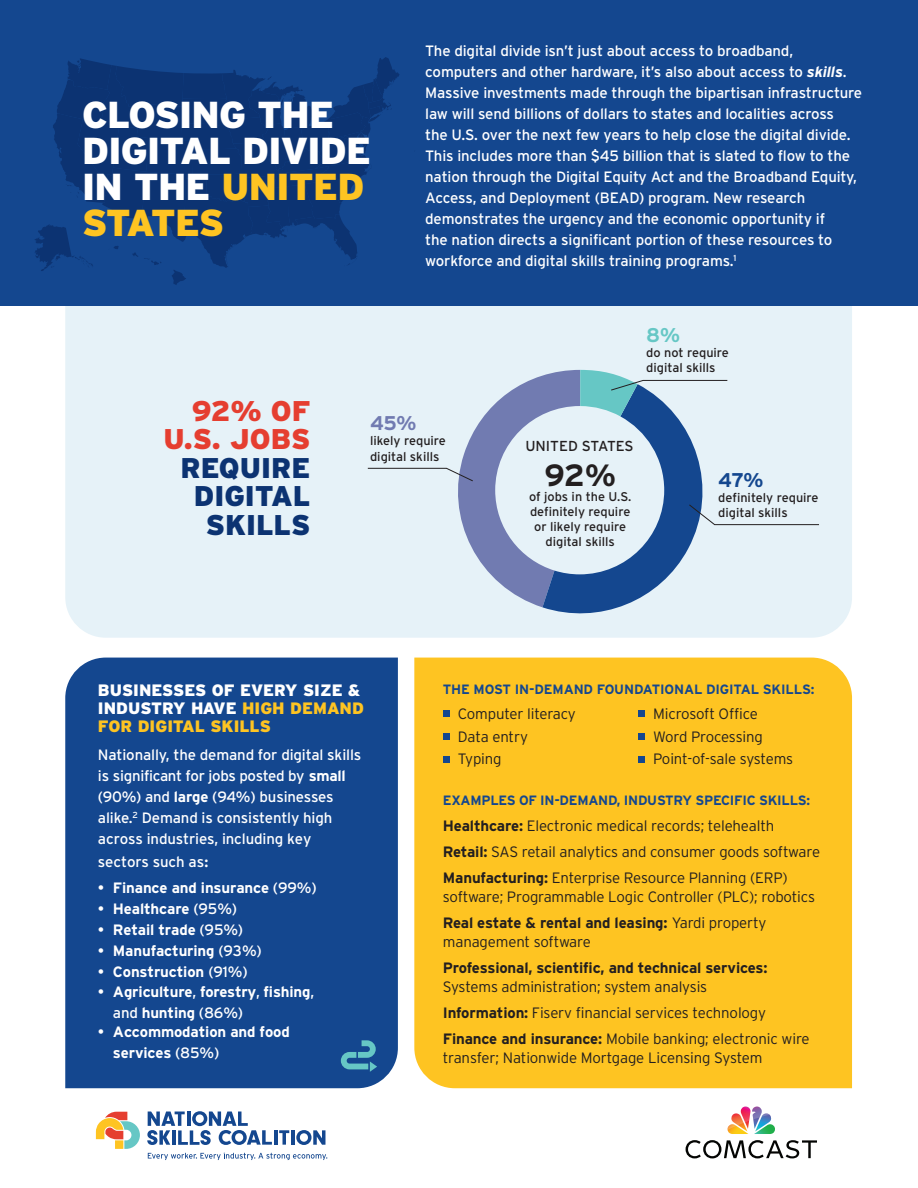
<style>
.page{position:relative;width:918px;height:1188px;background:#fff}
.page>*{position:absolute;margin:0;border:0;box-sizing:border-box;transform-origin:0 0}
.t1{font:900 37.5px/36px "Interstate";letter-spacing:-.02em;color:#fff}
.t2{font:700 30.75px "Interstate";color:#231f20}
.t3{font:900 28.5px/28.5px "Interstate";color:#0c3372;text-align:right}
.t4{font:900 28.5px/28.5px "Interstate";color:#e53e30;text-align:right}
.t5{font:700 19.8px "Interstate";color:#717bb1}
.t6{font:700 19.8px "Interstate";color:#14478f}
.t7{font:700 19.8px "Interstate";color:#66c7c5}
.t8{font:900 16.5px/18px "Interstate";color:#fff}
.t9{font:15px/21px "Interstate";letter-spacing:-.01em;color:#fff}
.t10{font:300 15px/26.2px "Interstate";letter-spacing:-.01em;color:#231f20}
.t11{font:700 15px/21px "Interstate";letter-spacing:-.01em;color:#fff}
.t12{font:700 15px "Interstate";letter-spacing:-.01em;color:#231f20}
.t13{font:14.4px "Interstate";color:#231f20}
.t14{font:700 13.5px "Interstate";letter-spacing:-.02em;color:#14478f}
.t15{font:12.6px/15.1px "Interstate";color:#231f20}
.s1{color:#fec422}
.s2{font-weight:700;font-style:italic}
.s3{font-weight:700}
.s4{font-family:"Minion Pro";font-weight:700;font-size:18px}
.s5{font-weight:400}
</style>
<div class="page">
<div style="left:65px;top:305px;width:787px;height:333px;background:#e6f2f8"></div>
<div style="left:0;top:0;width:918px;height:305px;background:#14478f"></div>
<div style="left:414px;top:658px;width:438px;height:430px;background:#fec422"></div>
<div style="left:65px;top:658px;width:333px;height:430px;background:#14478f"></div>
<svg style="left:341px;top:1040px;width:36px;height:32px"></svg>
<svg style="left:367px;top:370px;width:452px;height:256px;background:#c3d4e5"></svg>
<hr style="left:274px;top:1130px;width:3px;height:15px;background:#14478f">
<svg style="left:279px;top:1130px;width:10px;height:15px"></svg>
<hr style="left:291px;top:1130px;width:4px;height:15px;background:#14478f">
<svg style="left:296px;top:1130px;width:29px;height:15px"></svg>
<svg style="left:147px;top:1111px;width:125px;height:34px"></svg>
<svg style="left:148px;top:1153px;width:179px;height:7px"></svg>
<svg style="left:96px;top:1112px;width:44px;height:37px"></svg>
<div style="left:443px;top:711px;width:7px;height:6px;background:#14478f"></div>
<div style="left:443px;top:733px;width:7px;height:7px;background:#14478f"></div>
<div style="left:443px;top:756px;width:7px;height:7px;background:#14478f"></div>
<div style="left:638px;top:711px;width:7px;height:6px;background:#14478f"></div>
<div style="left:638px;top:733px;width:7px;height:7px;background:#14478f"></div>
<div style="left:638px;top:756px;width:7px;height:7px;background:#14478f"></div>
<svg style="left:35px;top:57px;width:364px;height:228px"></svg>
<svg style="left:728px;top:1107px;width:47px;height:27px"></svg>
<svg style="left:686px;top:1140px;width:131px;height:18px"></svg>
<h1 class="t1" style="left:82px;top:96px;width:291px">CLOSING THE<br>DIGITAL DIVIDE<br>IN THE <span class="s1">UNITED<br>STATES</span></h1>
<p class="t9" style="left:425px;top:40px;width:439px">The digital divide isn’t just about access to broadband, computers and other hardware, it’s also about access to <span class="s2">skills</span>.<br>Massive investments made through the bipartisan infrastructure law will send billions of dollars to states and localities across<br>the U.S. over the next few years to help close the digital divide.<br>This includes more than $45 billion that is slated to flow to the nation through the Digital Equity Act and the Broadband Equity, Access, and Deployment (BEAD) program. New research demonstrates the urgency and the economic opportunity if<br>the nation directs a significant portion of these resources to workforce and digital skills training programs.<sup>1</sup></p>
<h3 class="t7" style="left:646px;top:324px;width:35px">8%</h3>
<p class="t15" style="left:646px;top:345px;width:84px">do not require digital skills</p>
<h3 class="t4" style="left:163px;top:396px;width:149px">92% OF<br>U.S. JOBS</h3>
<h3 class="t3" style="left:180px;top:453px;width:132px">REQUIRE<br>DIGITAL<br>SKILLS</h3>
<h3 class="t5" style="left:370px;top:412px;width:48px">45%</h3>
<p class="t15" style="left:370px;top:433px;width:77px">likely require digital skills</p>
<p class="t13" style="left:525px;top:437px;width:110px">UNITED STATES</p>
<h2 class="t2" style="left:545px;top:458px;width:73px">92%</h2>
<p class="t15" style="left:530px;top:504px;width:102px;text-align:center">definitely require or likely require digital skills</p>
<p class="t15" style="left:529px;top:489px;width:104px">of jobs in the U.S.</p>
<h3 class="t6" style="left:718px;top:469px;width:47px">47%</h3>
<p class="t15" style="left:718px;top:490px;width:102px">definitely require digital skills</p>
<p class="t8" style="left:98px;top:681px;width:268px">BUSINESSES OF EVERY SIZE &amp;<br>INDUSTRY HAVE <span class="s1">HIGH DEMAND<br>FOR DIGITAL SKILLS</span></p>
<p class="t9" style="left:98px;top:744px;width:265px">Nationally, the demand for digital skills is significant for jobs posted by <span class="s3">small </span>(90%) and <span class="s3">large</span> (94%) businesses alike.<sup>2</sup> Demand is consistently high across industries, including key</p>
<p class="t9" style="left:98px;top:851px;width:112px">sectors such as<span class="s4">:</span></p>
<p class="t11" style="left:98px;top:877px;width:220px"><span class="s5">•</span> Finance and insurance <span class="s5">(99%)</span></p>
<p class="t11" style="left:98px;top:898px;width:141px"><span class="s5">•</span> Healthcare <span class="s5">(95%)</span></p>
<p class="t11" style="left:98px;top:919px;width:147px"><span class="s5">•</span> Retail trade <span class="s5">(95%)</span></p>
<p class="t11" style="left:98px;top:940px;width:165px"><span class="s5">•</span> Manufacturing <span class="s5">(93%)</span></p>
<p class="t11" style="left:98px;top:961px;width:151px"><span class="s5">•</span> Construction <span class="s5">(91%)</span></p>
<p class="t11" style="left:113px;top:981px;width:203px;text-indent:-15px"><span class="s5">•</span> Agriculture<span class="s5">,</span> forestry<span class="s5">,</span> fishing<span class="s5">, and</span> hunting <span class="s5">(86%)</span></p>
<p class="t11" style="left:113px;top:1021px;width:178px;text-indent:-15px"><span class="s5">•</span> Accommodation and food services <span class="s5">(85%)</span></p>
<p class="t14" style="left:443px;top:682px;width:373px">THE MOST IN-DEMAND FOUNDATIONAL DIGITAL SKILLS:</p>
<p class="t10" style="left:458px;top:702px;width:120px;line-height:22.8px">Computer literacy<br>Data entry<br>Typing</p>
<p class="t10" style="left:653px;top:702px;width:142px;line-height:22.8px">Microsoft Office<br>Word Processing<br>Point-of-sale systems</p>
<p class="t14" style="left:443px;top:793px;width:369px">EXAMPLES OF IN-DEMAND, INDUSTRY SPECIFIC SKILLS:</p>
<p class="t10" style="left:443px;top:812px;width:379px"><span class="s3">Healthcare:</span> Electronic medical records; telehealth<br><span class="s3">Retail:</span> SAS retail analytics and consumer goods software<br><span class="s3">Manufacturing:</span> Enterprise Resource Planning (ERP)</p>
<p class="t10" style="left:443px;top:883px;width:374px">software; Programmable Logic Controller (PLC); robotics<br><span class="s3">Real estate &amp; rental and leasing:</span> Yardi property</p>
<p class="t10" style="left:443px;top:928px;width:150px">management software</p>
<p class="t12" style="left:443px;top:960px;width:326px">Professional, scientific, and technical services:</p>
<p class="t10" style="left:443px;top:973px;width:368px">Systems administration; system analysis<br><span class="s3">Information:</span> Fiserv financial services technology<br><span class="s3">Finance and insurance:</span> Mobile banking; electronic wire</p>
<p class="t10" style="left:443px;top:1045px;width:321px">transfer; Nationwide Mortgage Licensing System</p>
</div>
